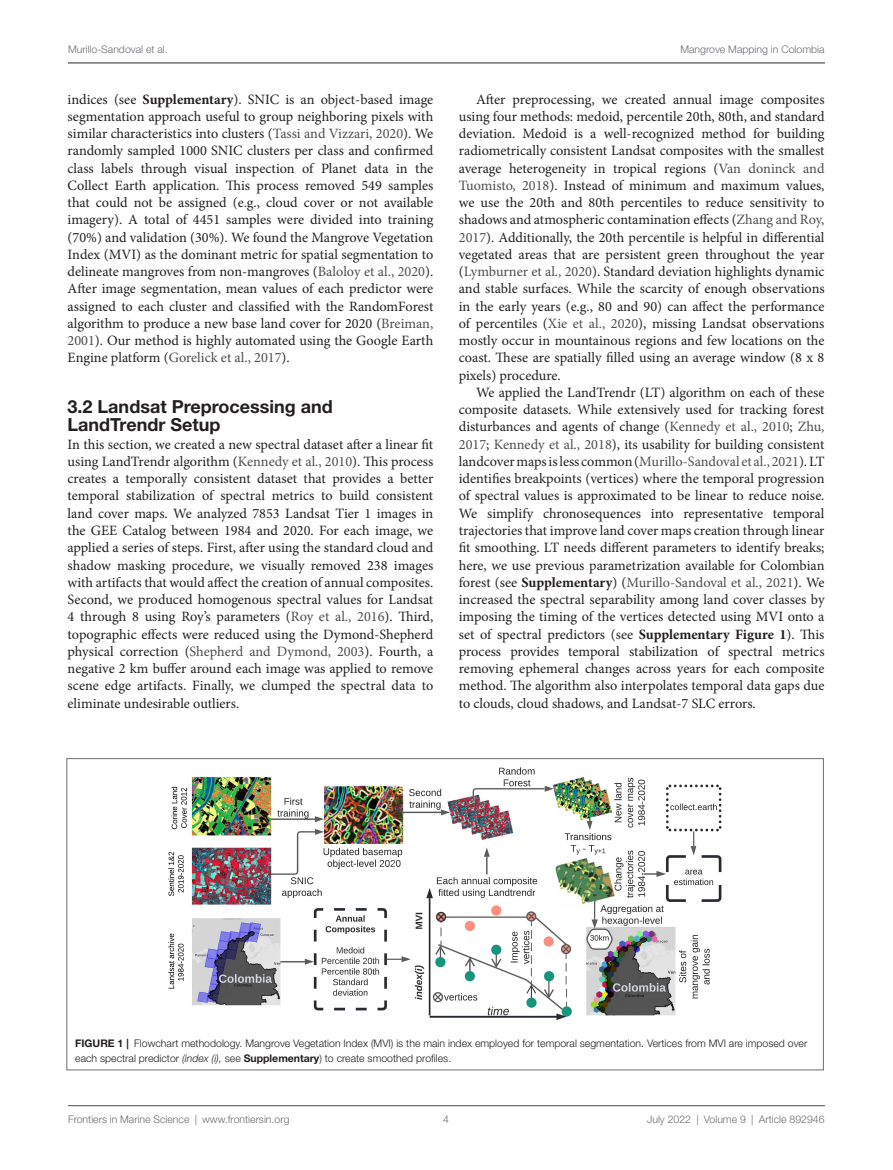
<style>
.page{position:relative;width:893px;height:1170px;background:#fff}
.page>*{position:absolute;margin:0;border:0;box-sizing:border-box;transform-origin:0 0}
.SecHeadB{font:700 18px/18.8px "Helvetica Neue LT Std";color:#231f20}
.ParaIndent{font:14.25px/17.2px "Minion Pro";color:#231f20;text-align:justify}
.Para{font:14.25px/17.2px "Minion Pro";color:#231f20;text-align:justify}
.FigCaption{font:300 10.5px/14.2px "Helvetica Neue LT Std";color:#231f20}
.t1{font:300 10.5px "Helvetica Neue LT Std";color:#6c6d70}
.s1{font-weight:700}
.s2{color:#4d4d4d}
.s3{font-style:italic}
</style>
<div class="page">
<hr style="left:68px;top:63px;width:757px;height:1px;background:#6c6d70">
<hr style="left:68px;top:1105px;width:757px;height:1px;background:#6c6d70">
<img style="left:169px;top:767px;width:552px;height:253px">
<p class="t1" style="left:68px;top:43px;width:101px">Murillo-Sandoval et al.</p>
<p class="t1" style="left:680px;top:43px;width:146px">Mangrove Mapping in Colombia</p>
<p class="ParaIndent" style="left:68px;top:90px;width:367px">indices (see <span class="s1">Supplementary</span>). SNIC is an object-based image segmentation approach useful to group neighboring pixels with similar characteristics into clusters (<span class="s2">Tassi and Vizzari, 2020</span>). We randomly sampled 1000 SNIC clusters per class and confirmed class labels through visual inspection of Planet data in the Collect Earth application. This process removed 549 samples that could not be assigned (e.g., cloud cover or not available imagery). A total of 4451 samples were divided into training (70%) and validation (30%). We found the Mangrove Vegetation Index (MVI) as the dominant metric for spatial segmentation to delineate mangroves from non-mangroves (<span class="s2">Baloloy et al., 2020</span>).<br>After image segmentation, mean values of each predictor were assigned to each cluster and classified with the RandomForest algorithm to produce a new base land cover for 2020 (<span class="s2">Breiman, 2001</span>). Our method is highly automated using the Google Earth Engine platform (<span class="s2">Gorelick et al., 2017</span>).</p>
<p class="SecHeadB" style="left:68px;top:396px;width:267px">3.2 Landsat Preprocessing and<br>LandTrendr Setup</p>
<p class="Para" style="left:68px;top:435px;width:367px">In this section, we created a new spectral dataset after a linear fit using LandTrendr algorithm (<span class="s2">Kennedy et al., 2010</span>). This process creates a temporally consistent dataset that provides a better temporal stabilization of spectral metrics to build consistent land cover maps. We analyzed 7853 Landsat Tier 1 images in the GEE Catalog between 1984 and 2020. For each image, we applied a series of steps. First, after using the standard cloud and shadow masking procedure, we visually removed 238 images with artifacts that would affect the creation of annual composites.<br>Second, we produced homogenous spectral values for Landsat 4 through 8 using Roy’s parameters (<span class="s2">Roy et al., 2016</span>). Third, topographic effects were reduced using the Dymond-Shepherd physical correction (<span class="s2">Shepherd and Dymond, 2003</span>). Fourth, a negative 2 km buffer around each image was applied to remove scene edge artifacts. Finally, we clumped the spectral data to eliminate undesirable outliers.</p>
<p class="ParaIndent" style="left:459px;top:90px;width:367px;text-indent:17px">After preprocessing, we created annual image composites using four methods: medoid, percentile 20th, 80th, and standard deviation. Medoid is a well-recognized method for building radiometrically consistent Landsat composites with the smallest average heterogeneity in tropical regions (<span class="s2">Van doninck and Tuomisto, 2018</span>). Instead of minimum and maximum values, we use the 20th and 80th percentiles to reduce sensitivity to shadows and atmospheric contamination effects (<span class="s2">Zhang and Roy, 2017</span>). Additionally, the 20th percentile is helpful in differential vegetated areas that are persistent green throughout the year (<span class="s2">Lymburner et al., 2020</span>). Standard deviation highlights dynamic and stable surfaces. While the scarcity of enough observations in the early years (e.g., 80 and 90) can affect the performance of percentiles (<span class="s2">Xie et al., 2020</span>), missing Landsat observations mostly occur in mountainous regions and few locations on the coast. These are spatially filled using an average window (8 x 8 pixels) procedure.</p>
<p class="ParaIndent" style="left:459px;top:384px;width:367px;text-indent:17px">We applied the LandTrendr (LT) algorithm on each of these composite datasets. While extensively used for tracking forest disturbances and agents of change (<span class="s2">Kennedy et al., 2010</span>; <span class="s2">Zhu, 2017</span>; <span class="s2">Kennedy et al., 2018</span>), its usability for building consistent landcover maps is less common (<span class="s2">Murillo-Sandoval et al., 2021</span>). LT identifies breakpoints (vertices) where the temporal progression of spectral values is approximated to be linear to reduce noise.<br>We simplify chronosequences into representative temporal trajectories that improve land cover maps creation through linear fit smoothing. LT needs different parameters to identify breaks; here, we use previous parametrization available for Colombian forest (see <span class="s1">Supplementary</span>) (<span class="s2">Murillo-Sandoval et al., 2021</span>). We increased the spectral separability among land cover classes by imposing the timing of the vertices detected using MVI onto a set of spectral predictors (see <span class="s1">Supplementary Figure 1</span>). This process provides temporal stabilization of spectral metrics removing ephemeral changes across years for each composite method. The algorithm also interpolates temporal data gaps due to clouds, cloud shadows, and Landsat-7 SLC errors.</p>
<p class="FigCaption" style="left:75px;top:1036px;width:733px"><span class="s1">FIGURE 1 |</span> Flowchart methodology. Mangrove Vegetation Index (MVI) is the main index employed for temporal segmentation. Vertices from MVI are imposed over each spectral predictor <span class="s3">(index (i),</span> see <span class="s1">Supplementary</span>) to create smoothed profiles.</p>
<p class="t1" style="left:68px;top:1112px;width:223px">Frontiers in Marine Science | www.frontiersin.org</p>
<p class="t1" style="left:443px;top:1112px;width:7px">4</p>
<p class="t1" style="left:647px;top:1112px;width:179px">July 2022 | Volume 9 | Article 892946</p>
</div>
